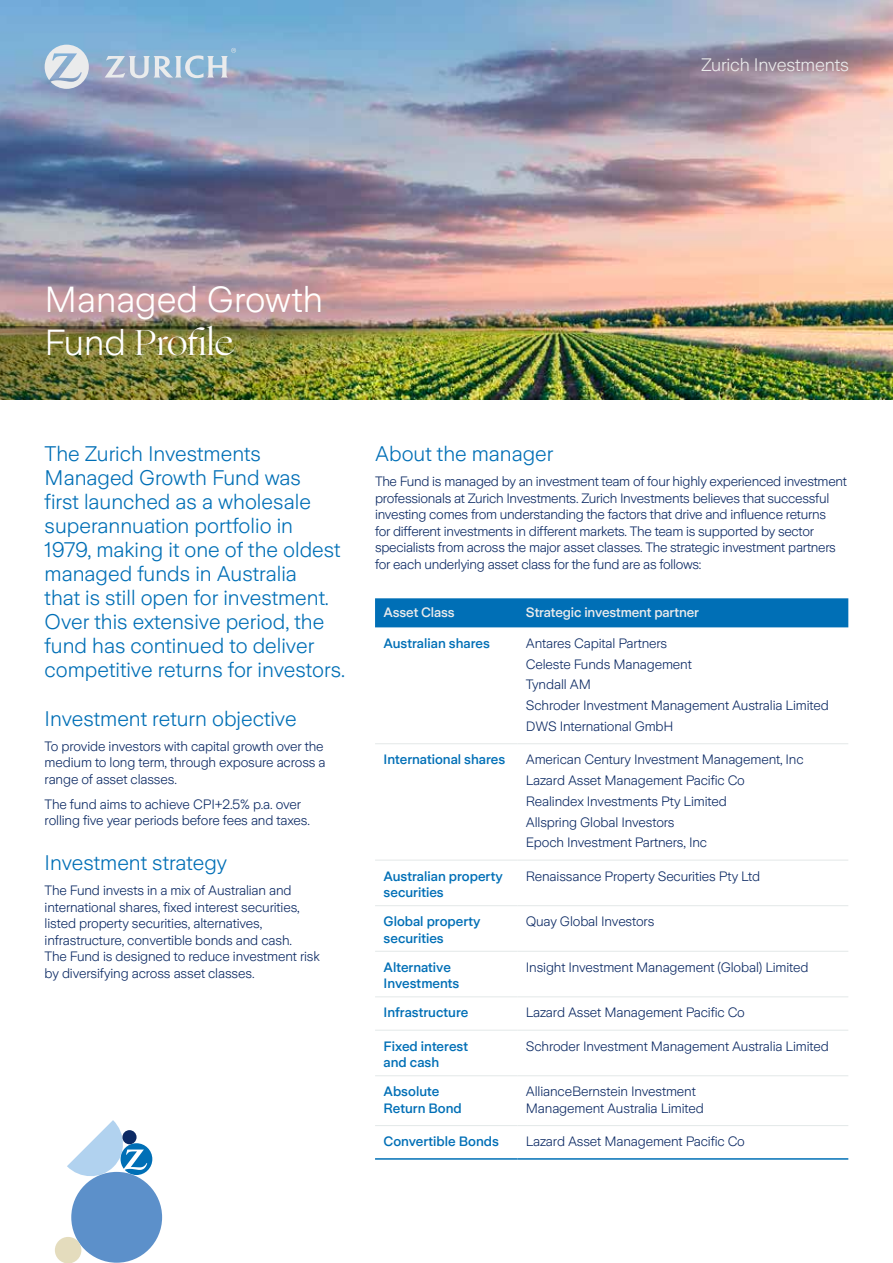
<style>
.page{position:relative;width:893px;height:1263px;background:#fff}
.page>*{position:absolute;margin:0;border:0;box-sizing:border-box;transform-origin:0 0}
.t1{font:300 36px "Zurich Sans";color:#fff}
.t2{font:36px "Ogg";letter-spacing:-.005em;color:#fff}
.t3{font:300 21px/24px "Zurich Sans";color:#006fb6}
.t4{font:300 18px "Zurich Sans";letter-spacing:-.01em;color:#eaebec}
.t5{font:300 13.5px/16.5px "Zurich Sans";letter-spacing:-.01em;color:#0c2a64}
.t6{font:500 13.5px/16.5px "Zurich Sans";color:#006fb6}
.t7{font:500 13.5px "Zurich Sans";letter-spacing:-.01em;color:#eaebec}
.s1{font-family:"Zurich Sans";font-weight:300}
</style>
<div class="page">
<img style="left:0;top:0;width:893px;height:400px">
<svg style="left:67px;top:1120px;width:85px;height:59px"></svg>
<div style="left:71px;top:1172px;width:91px;height:91px;background:#5c90ca;border-radius:50%"></div>
<div style="left:55px;top:1237px;width:26px;height:26px;background:#e4dcbd;border-radius:50%"></div>
<div style="left:122px;top:1130px;width:15px;height:14px;background:#0c2a64;border-radius:50%"></div>
<img style="left:0;top:327px;width:353px;height:73px">
<svg style="left:45px;top:45px;width:44px;height:44px;background:#c1cfde"></svg>
<svg style="left:105px;top:48px;width:131px;height:30px;background:#a4c0d8"></svg>
<div style="left:375px;top:598px;width:473px;height:29px;background:#006fb6"></div>
<hr style="left:517px;top:743px;width:331px;height:1px;background:#e3e8e8">
<hr style="left:375px;top:743px;width:142px;height:1px;background:#e3e8e8">
<hr style="left:375px;top:860px;width:142px;height:1px;background:#e3e8e8">
<hr style="left:517px;top:860px;width:331px;height:1px;background:#e3e8e8">
<hr style="left:375px;top:905px;width:142px;height:1px;background:#e3e8e8">
<hr style="left:517px;top:905px;width:331px;height:1px;background:#e3e8e8">
<hr style="left:375px;top:951px;width:142px;height:1px;background:#e3e8e8">
<hr style="left:517px;top:951px;width:331px;height:1px;background:#e3e8e8">
<hr style="left:375px;top:996px;width:142px;height:1px;background:#e3e8e8">
<hr style="left:517px;top:996px;width:331px;height:1px;background:#e3e8e8">
<hr style="left:375px;top:1030px;width:142px;height:1px;background:#e3e8e8">
<hr style="left:517px;top:1030px;width:331px;height:1px;background:#e3e8e8">
<hr style="left:375px;top:1158px;width:142px;height:2px;background:#006fb6">
<hr style="left:517px;top:1158px;width:331px;height:2px;background:#006fb6">
<hr style="left:375px;top:1075px;width:142px;height:1px;background:#e3e8e8">
<hr style="left:517px;top:1075px;width:331px;height:1px;background:#e3e8e8">
<hr style="left:375px;top:1125px;width:142px;height:1px;background:#e3e8e8">
<hr style="left:517px;top:1125px;width:331px;height:1px;background:#e3e8e8">
<h3 class="t4" style="left:701px;top:55px;width:149px">Zurich Investments</h3>
<h1 class="t1" style="left:45px;top:280px;width:280px">Managed Growth</h1>
<h1 class="t2" style="left:45px;top:319px;width:190px"><span class="s1">Fund</span> Profile</h1>
<p class="t3" style="left:45px;top:442px;width:302px">The Zurich Investments<br>Managed Growth Fund was<br>first launched as a wholesale superannuation portfolio in<br>1979, making it one of the oldest managed funds in Australia<br>that is still open for investment.<br>Over this extensive period, the fund has continued to deliver competitive returns for investors.</p>
<h2 class="t3" style="left:45px;top:707px;width:253px">Investment return objective</h2>
<p class="t5" style="left:45px;top:738px;width:283px">To provide investors with capital growth over the medium to long term, through exposure across a range of asset classes.</p>
<p class="t5" style="left:45px;top:796px;width:267px">The fund aims to achieve CPI+2.5% p.a. over rolling five year periods before fees and taxes.</p>
<h2 class="t3" style="left:45px;top:851px;width:184px">Investment strategy</h2>
<p class="t5" style="left:45px;top:883px;width:277px">The Fund invests in a mix of Australian and international shares, fixed interest securities, listed property securities, alternatives, infrastructure, convertible bonds and cash.<br>The Fund is designed to reduce investment risk by diversifying across asset classes.</p>
<h2 class="t3" style="left:375px;top:442px;width:180px">About the manager</h2>
<p class="t5" style="left:375px;top:473px;width:473px">The Fund is managed by an investment team of four highly experienced investment professionals at Zurich Investments. Zurich Investments believes that successful investing comes from understanding the factors that drive and influence returns<br>for different investments in different markets. The team is supported by sector specialists from across the major asset classes. The strategic investment partners for each underlying asset class for the fund are as follows:</p>
<p class="t7" style="left:384px;top:605px;width:73px">Asset Class</p>
<p class="t7" style="left:526px;top:605px;width:175px">Strategic investment partner</p>
<p class="t6" style="left:384px;top:635px;width:108px">Australian shares</p>
<p class="t5" style="left:526px;top:633px;width:304px;line-height:20.7px">Antares Capital Partners<br>Celeste Funds Management<br>Tyndall AM<br>Schroder Investment Management Australia Limited<br>DWS International GmbH</p>
<p class="t6" style="left:384px;top:752px;width:123px">International shares</p>
<p class="t5" style="left:526px;top:749px;width:279px;line-height:20.7px">American Century Investment Management, Inc Lazard Asset Management Pacific Co Realindex Investments Pty Limited<br>Allspring Global Investors<br>Epoch Investment Partners, Inc</p>
<p class="t6" style="left:384px;top:868px;width:121px">Australian property securities</p>
<p class="t5" style="left:526px;top:868px;width:236px">Renaissance Property Securities Pty Ltd</p>
<p class="t6" style="left:384px;top:914px;width:99px">Global property securities</p>
<p class="t5" style="left:526px;top:913px;width:130px">Quay Global Investors</p>
<p class="t6" style="left:384px;top:959px;width:77px">Alternative<br>Investments</p>
<p class="t5" style="left:526px;top:959px;width:284px">Insight Investment Management (Global) Limited</p>
<p class="t6" style="left:384px;top:1005px;width:86px">Infrastructure</p>
<p class="t5" style="left:526px;top:1005px;width:221px">Lazard Asset Management Pacific Co</p>
<p class="t6" style="left:384px;top:1038px;width:86px">Fixed interest and cash</p>
<p class="t5" style="left:526px;top:1038px;width:304px">Schroder Investment Management Australia Limited</p>
<p class="t6" style="left:384px;top:1084px;width:80px">Absolute<br>Return Bond</p>
<p class="t5" style="left:526px;top:1083px;width:180px">AllianceBernstein Investment<br>Management Australia Limited</p>
<p class="t6" style="left:384px;top:1133px;width:117px">Convertible Bonds</p>
<p class="t5" style="left:526px;top:1133px;width:221px">Lazard Asset Management Pacific Co</p>
</div>
